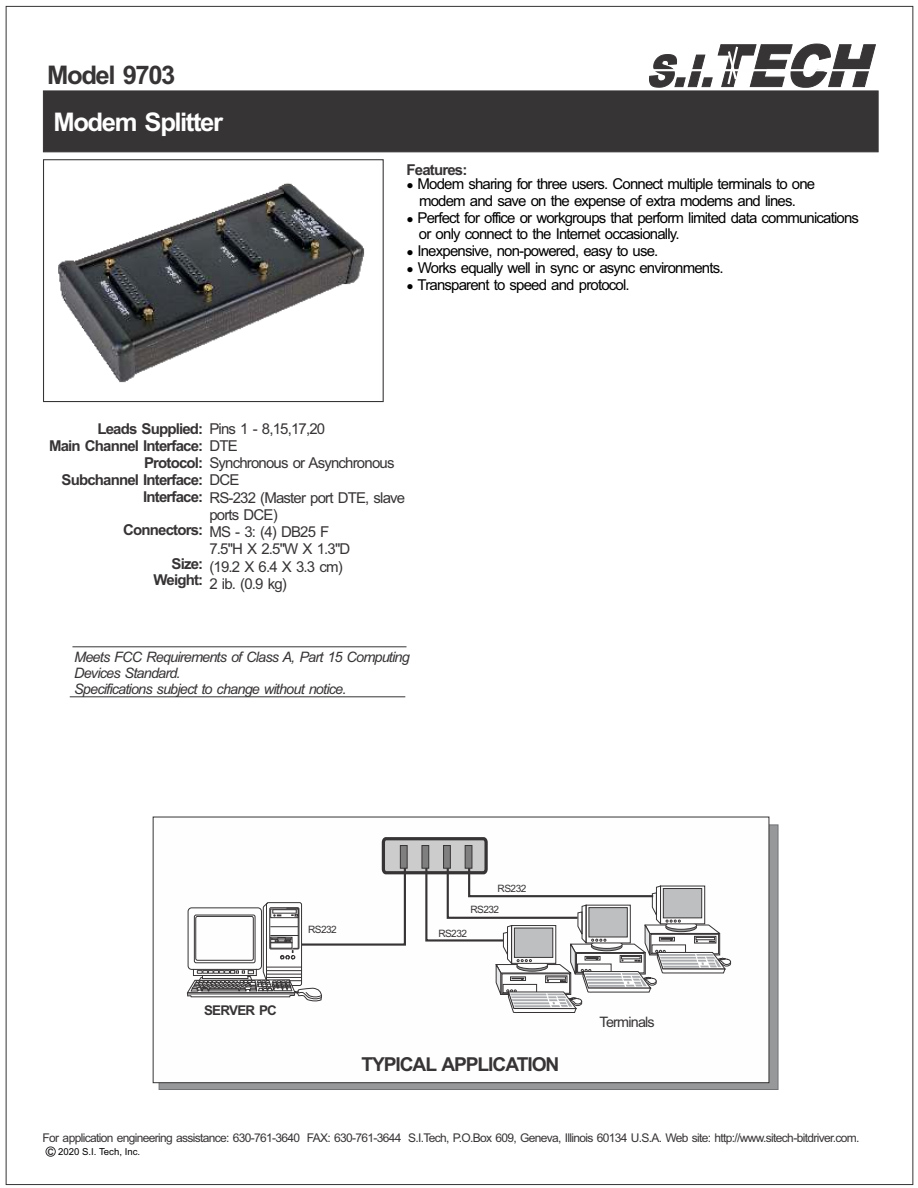
<style>
.page{position:relative;width:918px;height:1188px;background:#fff}
.page>*{position:absolute;margin:0;border:0;box-sizing:border-box;transform-origin:0 0}
.t1{font:700 25.65px "Arial";letter-spacing:-.055em;color:#fefefe}
.t2{font:700 25.65px "Arial";letter-spacing:-.055em;color:#373435}
.t3{font:700 19.2px "Arial";letter-spacing:-.055em;color:#373435}
.t4{font:15px/16.8px "Arial";letter-spacing:-.055em;color:#000;text-align:center}
.t5{font:15px/17.2px "Arial";letter-spacing:-.055em;color:#373435}
.t6{font:700 15px/16.8px "Arial";letter-spacing:-.055em;color:#373435;text-align:right}
.t7{font:italic 14.4px/16px "Arial";letter-spacing:-.055em;color:#373435}
.t8{font:14.4px "Arial";letter-spacing:-.055em;color:#373435}
.t9{font:700 13.35px "Arial";letter-spacing:-.055em;color:#373435}
.t10{font:12px "Arial";letter-spacing:-.055em;color:#373435}
.t11{font:10.2px/21px "Arial";letter-spacing:-.055em;color:#373435}
.t12{font:9.6px "Arial";color:#000}
.s1{font-size:12px}
.s2{font-weight:700}
.s3{font-weight:400}
.s4{font-weight:700;font-size:9px;color:#373435}
</style>
<div class="page">
<svg style="left:159px;top:825px;width:619px;height:265px;background:#8e9092"></svg>
<svg style="left:153px;top:817px;width:616px;height:266px"></svg>
<div style="left:43px;top:91px;width:835px;height:61px;background:#373435"></div>
<hr style="left:72px;top:647px;width:335px;height:1px;background:#373435">
<hr style="left:70px;top:697px;width:335px;height:1px;background:#373435">
<svg style="left:649px;top:44px;width:227px;height:44px"></svg>
<svg style="left:187px;top:835px;width:544px;height:178px"></svg>
<div style="left:46px;top:1147px;width:10px;height:9px;border:1px solid #373435;border-radius:50%"></div>
<img style="left:43px;top:168px;width:341px;height:231px">
<h1 class="t2" style="left:47px;top:66px;width:130px">Model 9703</h1>
<h1 class="t1" style="left:53px;top:112px;width:171px">Modem Splitter</h1>
<p class="t6" style="left:407px;top:163px;width:62px">Features:</p>
<p class="t4" style="left:407px;top:177px;width:410px"><span class="s1">●</span> Modem sharing for three users. Connect multiple terminals to one modem and save on the expense of extra modems and lines.</p>
<p class="t4" style="left:419px;top:210px;width:442px;text-align:left;text-indent:-13px"><span class="s1">●</span> Perfect for office or workgroups that perform limited data communications or only connect to the Internet occasionally.</p>
<p class="t4" style="left:406px;top:244px;width:253px"><span class="s1">●</span> Inexpensive, non-powered, easy to use.</p>
<p class="t4" style="left:406px;top:261px;width:319px"><span class="s1">●</span> Works equally well in sync or async environments.</p>
<p class="t4" style="left:406px;top:277px;width:225px"><span class="s1">●</span> Transparent to speed and protocol.</p>
<p class="t5" style="left:97px;top:421px;width:229px"><span class="s2">Leads Supplied:</span> Pins 1 - 8,15,17,20</p>
<p class="t6" style="left:49px;top:439px;width:190px">Main Channel Interface: <span class="s3">DTE</span></p>
<p class="t5" style="left:144px;top:456px;width:252px"><span class="s2">Protocol:</span> Synchronous or Asynchronous</p>
<p class="t6" style="left:62px;top:472px;width:179px">Subchannel Interface: <span class="s3">DCE</span></p>
<p class="t5" style="left:143px;top:490px;width:264px"><span class="s2">Interface:</span> RS-232 (Master port DTE, slave</p>
<p class="t6" style="left:123px;top:523px;width:82px">Connectors:</p>
<p class="t6" style="left:154px;top:556px;width:51px">Size:<br>Weight:</p>
<p class="t5" style="left:209px;top:507px;width:143px">ports DCE)<br>MS - 3: (4) DB25 F<br>7.5"H X 2.5"W X 1.3"D (19.2 X 6.4 X 3.3 cm)<br>2 ib. (0.9 kg)</p>
<p class="t7" style="left:74px;top:650px;width:337px">Meets FCC Requirements of Class A, Part 15 Computing<br>Devices Standard.<br>Specifications subject to change without notice.</p>
<p class="t9" style="left:204px;top:1006px;width:74px">SERVER PC</p>
<p class="t11" style="left:308px;top:920px;width:30px">RS232</p>
<p class="t11" style="left:471px;top:879px;width:57px;text-indent:27px">RS232<br>RS232</p>
<p class="t11" style="left:438px;top:924px;width:30px">RS232</p>
<p class="t3" style="left:361px;top:1057px;width:200px">TYPICAL APPLICATION</p>
<p class="t8" style="left:600px;top:1017px;width:57px">Terminals</p>
<p class="t10" style="left:43px;top:1133px;width:818px">For application engineering assistance: 630-761-3640 FAX: 630-761-3644 S.I.Tech, P.O.Box 609, Geneva, Illinois 60134 U.S.A. Web site: http://www.sitech-bitdriver.com.</p>
<p class="t12" style="left:48px;top:1148px;width:94px"><span class="s4">C</span> 2020 S.I. Tech, Inc.</p>
</div>
